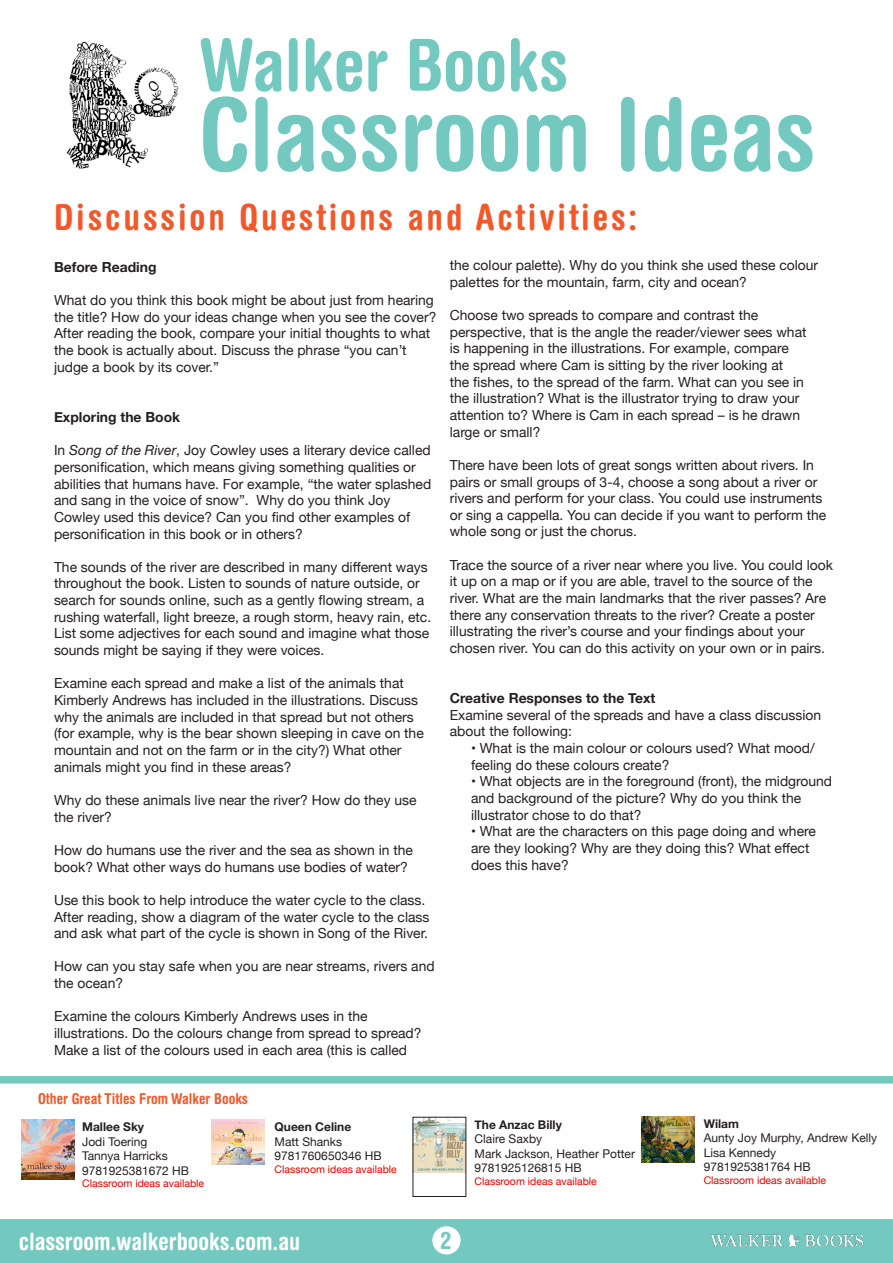
<style>
.page{position:relative;width:893px;height:1263px;background:#fff}
.page>*{position:absolute;margin:0;border:0;box-sizing:border-box;transform-origin:0 0}
.t1{font:700 condensed 100.5px "Helvetica Rounded";color:#73c9bf}
.t2{font:700 condensed 72px "Helvetica Rounded";color:#73c9bf}
.t3{font:700 condensed 36px "Helvetica Rounded";letter-spacing:.08em;color:#f1592a}
.t4{font:700 condensed 24px "Helvetica Rounded";color:#fffffd}
.t5{font:700 condensed 24px "Helvetica Rounded";color:#73c9bf}
.t6{font:700 condensed 15px "Helvetica Rounded";color:#f15a2b}
.t7{font:13.8px/16.6px "Helvetica Neue";color:#231f20}
.t8{font:700 13.8px "Helvetica Neue";color:#231f20}
.t9{font:12px/14.4px "Helvetica Neue";color:#231f20}
.t10{font:700 12px "Helvetica Neue";color:#231f20}
.t11{font:10.5px "Helvetica Neue";color:#eb0000}
.s1{font-style:italic}
</style>
<div class="page">
<div style="left:0;top:1219px;width:893px;height:44px;background:#73c9bf"></div>
<img style="left:66px;top:41px;width:113px;height:128px">
<img style="left:710px;top:1234px;width:154px;height:14px">
<div style="left:432px;top:1226px;width:29px;height:28px;background:#fff;border-radius:50%"></div>
<div style="left:0;top:1076px;width:893px;height:7px;background:#73c9bf"></div>
<img style="left:22px;top:1120px;width:53px;height:60px">
<img style="left:212px;top:1120px;width:52px;height:45px">
<img style="left:415px;top:1119px;width:49px;height:53px">
<img style="left:642px;top:1116px;width:53px;height:46px">
<h2 class="t2" style="left:199px;top:21px;width:371px">Walker Books</h2>
<h1 class="t1" style="left:199px;top:74px;width:618px">Classroom Ideas</h1>
<h3 class="t3" style="left:54px;top:195px;width:585px">Discussion Questions and Activities:</h3>
<p class="t8" style="left:54px;top:256px;width:104px">Before Reading</p>
<p class="t7" style="left:54px;top:292px;width:384px">What do you think this book might be about just from hearing the title? How do your ideas change when you see the cover?<br>After reading the book, compare your initial thoughts to what the book is actually about. Discuss the phrase “you can’t judge a book by its cover.”</p>
<p class="t8" style="left:54px;top:406px;width:128px">Exploring the Book</p>
<p class="t7" style="left:54px;top:443px;width:379px">In <span class="s1">Song of the River</span>, Joy Cowley uses a literary device called personification, which means giving something qualities or abilities that humans have. For example, “the water splashed and sang in the voice of snow”. Why do you think Joy Cowley used this device? Can you find other examples of personification in this book or in others?</p>
<p class="t7" style="left:54px;top:559px;width:379px">The sounds of the river are described in many different ways throughout the book. Listen to sounds of nature outside, or search for sounds online, such as a gently flowing stream, a rushing waterfall, light breeze, a rough storm, heavy rain, etc.<br>List some adjectives for each sound and imagine what those sounds might be saying if they were voices.</p>
<p class="t7" style="left:54px;top:676px;width:371px">Examine each spread and make a list of the animals that Kimberly Andrews has included in the illustrations. Discuss why the animals are included in that spread but not others (for example, why is the bear shown sleeping in cave on the mountain and not on the farm or in the city?) What other animals might you find in these areas?</p>
<p class="t7" style="left:54px;top:792px;width:364px">Why do these animals live near the river? How do they use the river?</p>
<p class="t7" style="left:54px;top:842px;width:361px">How do humans use the river and the sea as shown in the book? What other ways do humans use bodies of water?</p>
<p class="t7" style="left:54px;top:892px;width:377px">Use this book to help introduce the water cycle to the class.<br>After reading, show a diagram of the water cycle to the class and ask what part of the cycle is shown in Song of the River.</p>
<p class="t7" style="left:54px;top:959px;width:382px">How can you stay safe when you are near streams, rivers and the ocean?</p>
<p class="t7" style="left:54px;top:1009px;width:369px">Examine the colours Kimberly Andrews uses in the illustrations. Do the colours change from spread to spread?<br>Make a list of the colours used in each area (this is called</p>
<p class="t6" style="left:38px;top:1089px;width:211px">Other Great Titles From Walker Books</p>
<p class="t10" style="left:82px;top:1118px;width:63px">Mallee Sky</p>
<p class="t9" style="left:82px;top:1135px;width:108px">Jodi Toering<br>Tannya Harricks<br>9781925381672 HB</p>
<p class="t11" style="left:82px;top:1176px;width:124px">Classroom ideas available</p>
<p class="t10" style="left:275px;top:1118px;width:78px">Queen Celine</p>
<p class="t9" style="left:275px;top:1135px;width:108px">Matt Shanks<br>9781760650346 HB</p>
<p class="t11" style="left:275px;top:1161px;width:124px">Classroom ideas available</p>
<p class="t7" style="left:450px;top:258px;width:370px">the colour palette). Why do you think she used these colour palettes for the mountain, farm, city and ocean?</p>
<p class="t7" style="left:450px;top:308px;width:358px">Choose two spreads to compare and contrast the perspective, that is the angle the reader/viewer sees what is happening in the illustrations. For example, compare the spread where Cam is sitting by the river looking at<br>the fishes, to the spread of the farm. What can you see in the illustration? What is the illustrator trying to draw your attention to? Where is Cam in each spread – is he drawn large or small?</p>
<p class="t7" style="left:450px;top:457px;width:378px">There have been lots of great songs written about rivers. In pairs or small groups of 3-4, choose a song about a river or rivers and perform for your class. You could use instruments or sing a cappella. You can decide if you want to perform the whole song or just the chorus.</p>
<p class="t7" style="left:450px;top:557px;width:385px">Trace the source of a river near where you live. You could look it up on a map or if you are able, travel to the source of the river. What are the main landmarks that the river passes? Are there any conservation threats to the river? Create a poster illustrating the river’s course and your findings about your chosen river. You can do this activity on your own or in pairs.</p>
<p class="t8" style="left:450px;top:687px;width:207px">Creative Responses to the Text</p>
<p class="t7" style="left:450px;top:707px;width:373px">Examine several of the spreads and have a class discussion about the following:</p>
<p class="t7" style="left:471px;top:740px;width:345px">• What is the main colour or colours used? What mood/ feeling do these colours create?</p>
<p class="t7" style="left:471px;top:774px;width:363px">• What objects are in the foreground (front), the midground and background of the picture? Why do you think the illustrator chose to do that?</p>
<p class="t7" style="left:471px;top:824px;width:346px">• What are the characters on this page doing and where are they looking? Why are they doing this? What effect does this have?</p>
<p class="t10" style="left:475px;top:1115px;width:89px">The Anzac Billy</p>
<p class="t9" style="left:475px;top:1132px;width:162px">Claire Saxby<br>Mark Jackson, Heather Potter<br>9781925126815 HB</p>
<p class="t11" style="left:475px;top:1173px;width:124px">Classroom ideas available</p>
<p class="t10" style="left:704px;top:1114px;width:37px">Wilam</p>
<p class="t9" style="left:704px;top:1131px;width:175px">Aunty Joy Murphy, Andrew Kelly<br>Lisa Kennedy<br>9781925381764 HB</p>
<p class="t11" style="left:704px;top:1172px;width:124px">Classroom ideas available</p>
<h3 class="t4" style="left:19px;top:1226px;width:283px">classroom.walkerbooks.com.au</h3>
<h3 class="t5" style="left:440px;top:1225px;width:13px">2</h3>
</div>
